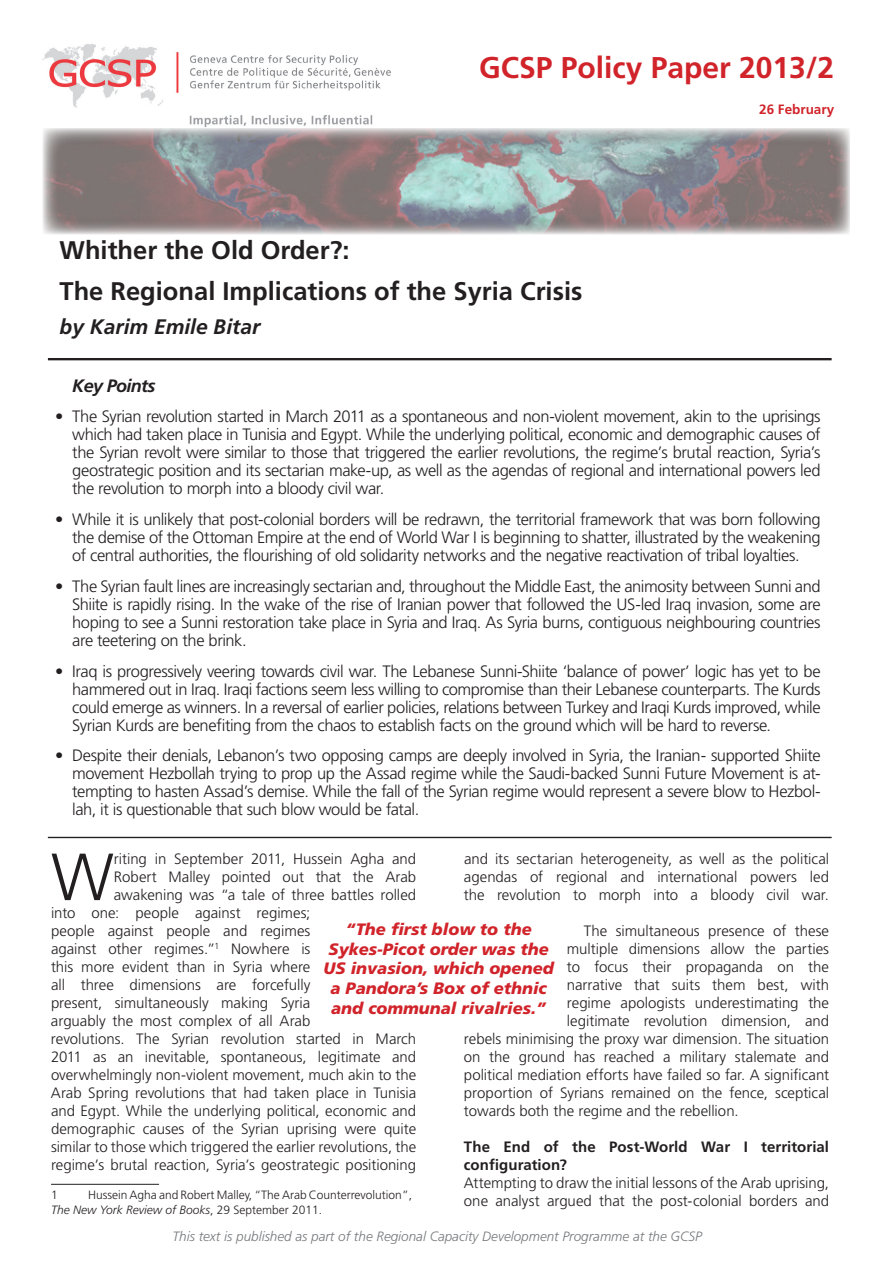
<style>
.page{position:relative;width:893px;height:1263px;background:#fff}
.page>*{position:absolute;margin:0;border:0;box-sizing:border-box;transform-origin:0 0}
.t1{font:300 66.6px "Frutiger LT Std";color:#231f20}
.t2{font:700 30px "Frutiger LT Std";color:#d1232a}
.t3{font:700 25.5px/41px "Frutiger LT Std";color:#231f20}
.t4{font:italic 700 21px "Frutiger LT Std";color:#231f20}
.t5{font:italic 700 18px "Frutiger LT Std";letter-spacing:-.035em;color:#231f20}
.t6{font:300 16.5px/18px "Frutiger LT Std";letter-spacing:-.025em;color:#231f20;text-align:justify}
.t7{font:italic 900 16.5px/19.8px "Frutiger LT Std";color:#d1232a;text-align:center}
.t8{font:300 15px/18px "Frutiger LT Std";color:#231f20;text-align:justify}
.t9{font:700 15px/18px "Frutiger LT Std";letter-spacing:.005em;color:#231f20}
.t10{font:italic 300 13.5px "Frutiger LT Std";color:#76787b}
.t11{font:700 13.5px "Frutiger LT Std";color:#d1232a}
.t12{font:300 12px/15px "Frutiger LT Std";color:#231f20}
.s1{font-style:italic}
</style>
<div class="page">
<div style="left:41px;top:127px;width:810px;height:108px;background:#231f20;opacity:.5"></div>
<img style="left:42px;top:44px;width:351px;height:84px">
<div style="left:51px;top:231px;width:540px;height:117px;background:#fff"></div>
<div style="left:48px;top:358px;width:783px;height:2px;border:1px solid #231f20"></div>
<div style="left:48px;top:837px;width:783px;height:1px;border:1px solid #231f20"></div>
<hr style="left:51px;top:1184px;width:108px;height:1px;background:#231f20">
<h2 class="t2" style="left:479px;top:50px;width:357px">GCSP Policy Paper 2013/2</h2>
<p class="t11" style="left:759px;top:102px;width:77px">26 February</p>
<h3 class="t3" style="left:60px;top:230px;width:524px">Whither the Old Order?:<br>The Regional Implications of the Syria Crisis</h3>
<p class="t4" style="left:60px;top:314px;width:202px">by Karim Emile Bitar</p>
<p class="t5" style="left:72px;top:375px;width:85px">Key Points</p>
<p class="t6" style="left:72px;top:408px;width:750px;text-indent:-17px">• The Syrian revolution started in March 2011 as a spontaneous and non-violent movement, akin to the uprisings which had taken place in Tunisia and Egypt. While the underlying political, economic and demographic causes of the Syrian revolt were similar to those that triggered the earlier revolutions, the regime’s brutal reaction, Syria’s geostrategic position and its sectarian make-up, as well as the agendas of regional and international powers led the revolution to morph into a bloody civil war.</p>
<p class="t6" style="left:72px;top:511px;width:750px;text-indent:-17px">• While it is unlikely that post-colonial borders will be redrawn, the territorial framework that was born following the demise of the Ottoman Empire at the end of World War I is beginning to shatter, illustrated by the weakening of central authorities, the flourishing of old solidarity networks and the negative reactivation of tribal loyalties.</p>
<p class="t6" style="left:72px;top:577px;width:750px;text-indent:-17px">• The Syrian fault lines are increasingly sectarian and, throughout the Middle East, the animosity between Sunni and Shiite is rapidly rising. In the wake of the rise of Iranian power that followed the US-led Iraq invasion, some are hoping to see a Sunni restoration take place in Syria and Iraq. As Syria burns, contiguous neighbouring countries are teetering on the brink.</p>
<p class="t6" style="left:72px;top:662px;width:750px;text-indent:-17px">• Iraq is progressively veering towards civil war. The Lebanese Sunni-Shiite ‘balance of power’ logic has yet to be hammered out in Iraq. Iraqi factions seem less willing to compromise than their Lebanese counterparts. The Kurds could emerge as winners. In a reversal of earlier policies, relations between Turkey and Iraqi Kurds improved, while Syrian Kurds are benefiting from the chaos to establish facts on the ground which will be hard to reverse.</p>
<p class="t6" style="left:72px;top:747px;width:750px;text-indent:-17px">• Despite their denials, Lebanon’s two opposing camps are deeply involved in Syria, the Iranian- supported Shiite movement Hezbollah trying to prop up the Assad regime while the Saudi-backed Sunni Future Movement is at&shy;tempting to hasten Assad’s demise. While the fall of the Syrian regime would represent a severe blow to Hezbol&shy;lah, it is questionable that such blow would be fatal.</p>
<h1 class="t1" style="left:51px;top:839px;width:64px">W</h1>
<p class="t8" style="left:114px;top:850px;width:304px">riting in September 2011, Hussein Agha and</p>
<p class="t8" style="left:464px;top:850px;width:367px">and its sectarian heterogeneity, as well as the political agendas of regional and international powers led the revolution to morph into a bloody civil war.</p>
<p class="t8" style="left:584px;top:922px;width:247px">The simultaneous presence of these</p>
<p class="t8" style="left:567px;top:940px;width:264px">multiple dimensions allow the parties</p>
<p class="t8" style="left:567px;top:958px;width:264px">to focus their propaganda on the</p>
<p class="t8" style="left:567px;top:976px;width:264px">narrative that suits them best, with</p>
<p class="t8" style="left:567px;top:994px;width:264px">regime apologists underestimating the</p>
<p class="t8" style="left:567px;top:1012px;width:264px">legitimate revolution dimension, and</p>
<p class="t8" style="left:464px;top:1030px;width:367px">rebels minimising the proxy war dimension. The situation</p>
<p class="t8" style="left:464px;top:1048px;width:367px">on the ground has reached a military stalemate and</p>
<p class="t8" style="left:464px;top:1066px;width:367px">political mediation efforts have failed so far. A significant</p>
<p class="t8" style="left:464px;top:1084px;width:367px">proportion of Syrians remained on the fence, sceptical</p>
<p class="t8" style="left:464px;top:1102px;width:276px">towards both the regime and the rebellion.</p>
<p class="t9" style="left:464px;top:1138px;width:367px">The End of the Post-World War I territorial configuration?</p>
<p class="t8" style="left:464px;top:1174px;width:367px">Attempting to draw the initial lessons of the Arab uprising, one analyst argued that the post-colonial borders and</p>
<p class="t8" style="left:114px;top:868px;width:304px">Robert Malley pointed out that the Arab</p>
<p class="t8" style="left:114px;top:886px;width:304px">awakening was “a tale of three battles rolled</p>
<p class="t8" style="left:51px;top:904px;width:261px">into one: people against regimes;</p>
<p class="t8" style="left:51px;top:922px;width:261px">people against people and regimes</p>
<p class="t8" style="left:51px;top:940px;width:261px">against other regimes.”<sup>1</sup> Nowhere is</p>
<p class="t8" style="left:51px;top:958px;width:261px">this more evident than in Syria where</p>
<p class="t8" style="left:51px;top:976px;width:261px">all three dimensions are forcefully</p>
<p class="t8" style="left:51px;top:994px;width:261px">present, simultaneously making Syria</p>
<p class="t8" style="left:51px;top:1012px;width:261px">arguably the most complex of all Arab</p>
<p class="t8" style="left:51px;top:1030px;width:367px">revolutions. The Syrian revolution started in March</p>
<p class="t8" style="left:51px;top:1048px;width:367px">2011 as an inevitable, spontaneous, legitimate and</p>
<p class="t8" style="left:51px;top:1066px;width:367px">overwhelmingly non-violent movement, much akin to the</p>
<p class="t8" style="left:51px;top:1084px;width:367px">Arab Spring revolutions that had taken place in Tunisia</p>
<p class="t8" style="left:51px;top:1102px;width:367px">and Egypt. While the underlying political, economic and</p>
<p class="t8" style="left:51px;top:1120px;width:367px">demographic causes of the Syrian uprising were quite</p>
<p class="t8" style="left:51px;top:1138px;width:367px">similar to those which triggered the earlier revolutions, the</p>
<p class="t8" style="left:51px;top:1156px;width:367px">regime’s brutal reaction, Syria’s geostrategic positioning</p>
<p class="t12" style="left:51px;top:1188px;width:8px">1</p>
<p class="t7" style="left:324px;top:919px;width:232px">“The first blow to the<br>Sykes-Picot order was the<br>US invasion, which opened a Pandora’s Box of ethnic and communal rivalries.”</p>
<p class="t12" style="left:51px;top:1188px;width:362px;text-indent:37px">Hussein Agha and Robert Malley, “The Arab Counterrevolution”,<br><span class="s1">The New York Review of Books</span>, 29 September 2011.</p>
<p class="t10" style="left:172px;top:1229px;width:531px">This text is published as part of the Regional Capacity Development Programme at the GCSP</p>
</div>
